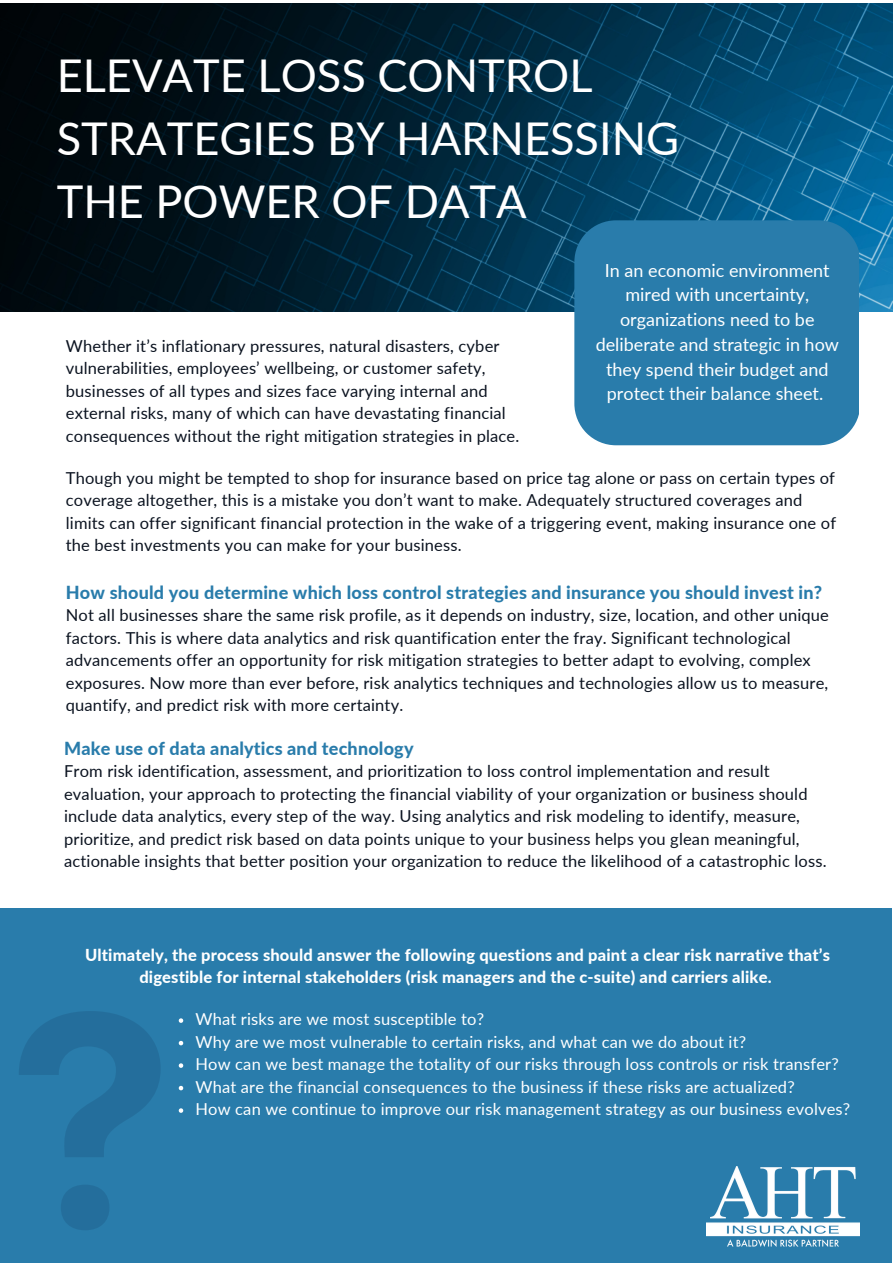
<style>
.page{position:relative;width:893px;height:1264px;background:#fff}
.page>*{position:absolute;margin:0;border:0;box-sizing:border-box;transform-origin:0 0}
.t1{font:45.15px/63px "Lato";color:#fff}
.t2{font:18px/24.8px "Lato";color:#fff;text-align:center}
.t3{font:800 18px "Lato";letter-spacing:.01em;color:#297cab}
.t4{font:16.5px/22.5px "Lato";letter-spacing:.01em;color:#0b1320}
.t5{font:16.5px/22.5px "Lato";letter-spacing:.01em;color:#fff}
.t6{font:800 16.5px/22.5px "Lato";letter-spacing:.01em;color:#fff;text-align:center}
</style>
<div class="page">
<img style="left:0;top:3px;width:892px;height:308px">
<div style="left:574px;top:220px;width:284px;height:225px;background:#297cab"></div>
<div style="left:0;top:908px;width:891px;height:354px;background:#297cab"></div>
<img style="left:706px;top:1166px;width:153px;height:80px">
<svg style="left:19px;top:1011px;width:141px;height:219px"></svg>
<svg style="left:179px;top:1018px;width:4px;height:4px"></svg>
<svg style="left:179px;top:1040px;width:4px;height:5px"></svg>
<svg style="left:179px;top:1063px;width:4px;height:4px"></svg>
<svg style="left:179px;top:1085px;width:4px;height:5px"></svg>
<svg style="left:179px;top:1108px;width:4px;height:4px"></svg>
<h1 class="t1" style="left:57px;top:43px;width:624px">ELEVATE LOSS CONTROL<br>STRATEGIES BY HARNESSING<br>THE POWER OF DATA</h1>
<p class="t4" style="left:66px;top:334px;width:455px">Whether it’s inflationary pressures, natural disasters, cyber vulnerabilities, employees’ wellbeing, or customer safety, businesses of all types and sizes face varying internal and external risks, many of which can have devastating financial consequences without the right mitigation strategies in place.</p>
<p class="t2" style="left:595px;top:257px;width:245px">In an economic environment mired with uncertainty, organizations need to be deliberate and strategic in how they spend their budget and protect their balance sheet.</p>
<p class="t4" style="left:66px;top:466px;width:771px">Though you might be tempted to shop for insurance based on price tag alone or pass on certain types of coverage altogether, this is a mistake you don’t want to make. Adequately structured coverages and limits can offer significant financial protection in the wake of a triggering event, making insurance one of the best investments you can make for your business.</p>
<p class="t3" style="left:66px;top:581px;width:757px">How should you determine which loss control strategies and insurance you should invest in?</p>
<p class="t4" style="left:66px;top:603px;width:764px">Not all businesses share the same risk profile, as it depends on industry, size, location, and other unique factors. This is where data analytics and risk quantification enter the fray. Significant technological advancements offer an opportunity for risk mitigation strategies to better adapt to evolving, complex exposures. Now more than ever before, risk analytics techniques and technologies allow us to measure, quantify, and predict risk with more certainty.</p>
<p class="t3" style="left:64px;top:737px;width:351px">Make use of data analytics and technology</p>
<p class="t4" style="left:64px;top:759px;width:763px">From risk identification, assessment, and prioritization to loss control implementation and result evaluation, your approach to protecting the financial viability of your organization or business should include data analytics, every step of the way. Using analytics and risk modeling to identify, measure, prioritize, and predict risk based on data points unique to your business helps you glean meaningful, actionable insights that better position your organization to reduce the likelihood of a catastrophic loss.</p>
<p class="t6" style="left:85px;top:943px;width:746px">Ultimately, the process should answer the following questions and paint a clear risk narrative that’s digestible for internal stakeholders (risk managers and the c-suite) and carriers alike.</p>
<p class="t5" style="left:195px;top:1007px;width:656px">What risks are we most susceptible to?<br>Why are we most vulnerable to certain risks, and what can we do about it?<br>How can we best manage the totality of our risks through loss controls or risk transfer?<br>What are the financial consequences to the business if these risks are actualized?<br>How can we continue to improve our risk management strategy as our business evolves?</p>
</div>
